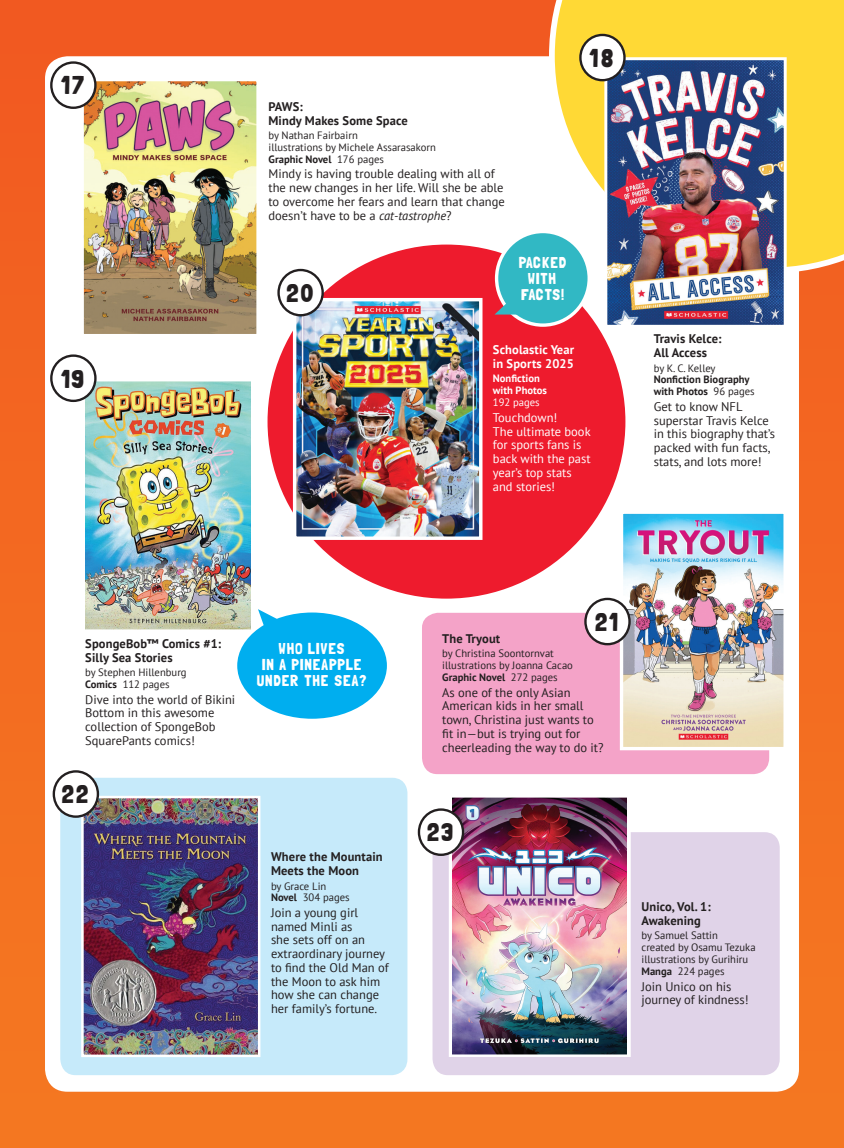
<style>
.page{position:relative;width:844px;height:1148px;background:#fff}
.page>*{position:absolute;margin:0;border:0;box-sizing:border-box;transform-origin:0 0}
.t1{font:25.38px "Londrina Solid";letter-spacing:.06em;color:#231f20}
.t2{font:15.75px "Londrina Solid";letter-spacing:.05em;color:#fff}
.t3{font:15.75px/15.8px "Londrina Solid";letter-spacing:.01em;color:#fff;text-align:center}
.t4{font:12.5px/13.8px "PT Sans";color:#231f20}
.t5{font:700 12.5px/13.8px "PT Sans";letter-spacing:.01em;color:#231f20}
.t6{font:12.5px/13.8px "PT Sans";color:#fff}
.t7{font:700 12.5px/13.8px "PT Sans";letter-spacing:.01em;color:#fff}
.t8{font:10.62px/11.9px "PT Sans";color:#231f20}
.t9{font:700 10.62px/11.9px "PT Sans";color:#231f20}
.t10{font:700 10.62px/11.9px "PT Sans";color:#fff}
.t11{font:10.62px "PT Sans";color:#fff}
.s1{font-weight:700}
.s2{font-style:italic}
.s3{font-weight:400}
</style>
<div class="page">
<div style="left:0;top:0;width:844px;height:1148px;background:linear-gradient(to bottom,#f15921,#f47921)"></div>
<div style="left:45px;top:56px;width:754px;height:1035px;background:#fff;border-radius:22px"></div>
<div style="left:60px;top:777px;width:347px;height:298px;background:#c6eafa;border-radius:16px"></div>
<div style="left:432px;top:832px;width:348px;height:243px;background:#e0d3e8;border-radius:16px"></div>
<div style="left:422px;top:613px;width:347px;height:161px;background:#f4a3c8;border-radius:16px"></div>
<svg style="left:549px;top:0;width:295px;height:273px"></svg>
<div style="left:265px;top:242px;width:363px;height:359px;background:#ee1b2d;border-radius:50%"></div>
<img style="left:291px;top:297px;width:192px;height:244px">
<img style="left:80px;top:794px;width:181px;height:263px">
<img style="left:79px;top:76px;width:178px;height:258px">
<img style="left:79px;top:381px;width:172px;height:249px">
<div style="left:279px;top:270px;width:44px;height:45px;background:#fff;border-radius:50%"></div>
<div style="left:277px;top:269px;width:47px;height:47px;border:2px solid #231f20;border-radius:50%"></div>
<div style="left:51px;top:63px;width:44px;height:45px;background:#fff;border-radius:50%"></div>
<div style="left:50px;top:61px;width:47px;height:48px;border:2px solid #231f20;border-radius:50%"></div>
<div style="left:51px;top:355px;width:44px;height:46px;background:#fff;border-radius:50%"></div>
<div style="left:50px;top:354px;width:47px;height:48px;border:2px solid #231f20;border-radius:50%"></div>
<div style="left:54px;top:771px;width:44px;height:45px;background:#fff;border-radius:50%"></div>
<div style="left:53px;top:770px;width:46px;height:47px;border:2px solid #231f20;border-radius:50%"></div>
<img style="left:603px;top:56px;width:185px;height:269px">
<img style="left:618px;top:513px;width:166px;height:239px">
<img style="left:449px;top:797px;width:182px;height:260px">
<div style="left:580px;top:35px;width:44px;height:45px;background:#fff;border-radius:50%"></div>
<div style="left:579px;top:34px;width:46px;height:47px;border:2px solid #231f20;border-radius:50%"></div>
<div style="left:585px;top:599px;width:44px;height:45px;background:#fff;border-radius:50%"></div>
<div style="left:584px;top:598px;width:47px;height:47px;border:2px solid #231f20;border-radius:50%"></div>
<div style="left:419px;top:809px;width:44px;height:45px;background:#fff;border-radius:50%"></div>
<div style="left:418px;top:808px;width:46px;height:48px;border:2px solid #231f20;border-radius:50%"></div>
<div style="left:496px;top:231px;width:93px;height:94px;background:#31b8c4;border-radius:50%"></div>
<div style="left:495px;top:230px;width:96px;height:97px;border:3px solid #fff;border-radius:50%"></div>
<svg style="left:495px;top:294px;width:19px;height:20px"></svg>
<div style="left:235px;top:611px;width:153px;height:109px;background:#00aeef;border-radius:50%"></div>
<div style="left:234px;top:609px;width:156px;height:113px;border:3px solid #fff;border-radius:50%"></div>
<svg style="left:258px;top:609px;width:26px;height:20px"></svg>
<h1 class="t1" style="left:61px;top:71px;width:24px">17</h1>
<h1 class="t1" style="left:61px;top:364px;width:25px">19</h1>
<p class="t5" style="left:268px;top:99px;width:141px">PAWS:<br>Mindy Makes Some Space</p>
<p class="t8" style="left:268px;top:129px;width:169px">by Nathan Fairbairn<br>illustrations by Michele Assarasakorn<br><span class="s1">Graphic Novel</span> 176 pages</p>
<p class="t4" style="left:268px;top:167px;width:238px">Mindy is having trouble dealing with all of the new changes in her life. Will she be able to overcome her fears and learn that change doesn’t have to be a <span class="s2">cat-tastrophe</span>?</p>
<h1 class="t1" style="left:286px;top:278px;width:29px">20</h1>
<p class="t3" style="left:519px;top:255px;width:49px">PACKE D<br>WITH<br>FACTS!</p>
<h1 class="t1" style="left:589px;top:43px;width:26px">18</h1>
<p class="t7" style="left:493px;top:342px;width:83px">Scholastic Year in Sports 2025</p>
<p class="t10" style="left:493px;top:372px;width:56px">Nonfiction with Photos</p>
<p class="t11" style="left:493px;top:395px;width:48px">192 pages</p>
<p class="t6" style="left:493px;top:410px;width:99px">Touchdown!<br>The ultimate book for sports fans is back with the past year’s top stats and stories!</p>
<p class="t5" style="left:654px;top:332px;width:69px">Travis Kelce:<br>All Access</p>
<p class="t8" style="left:654px;top:361px;width:63px">by K. C. Kelley</p>
<p class="t9" style="left:654px;top:373px;width:102px">Nonfiction Biography with Photos <span class="s3">96 pages</span></p>
<p class="t4" style="left:654px;top:399px;width:123px">Get to know NFL superstar Travis Kelce in this biography that’s packed with fun facts, stats, and lots more!</p>
<p class="t5" style="left:85px;top:636px;width:137px">SpongeBob™ Comics #1:<br>Silly Sea Stories</p>
<p class="t8" style="left:85px;top:666px;width:103px">by Stephen Hillenburg<br><span class="s1">Comics</span> 112 pages</p>
<p class="t4" style="left:85px;top:692px;width:151px">Dive into the world of Bikini<br>Bottom in this awesome collection of SpongeBob<br>SquarePants comics!</p>
<h1 class="t1" style="left:62px;top:779px;width:28px">22</h1>
<p class="t2" style="left:279px;top:639px;width:9px">WHO</p>
<p class="t2" style="left:308px;top:639px;width:30px">LIVES</p>
<p class="t2" style="left:262px;top:655px;width:100px">IN A PINEAPPLE</p>
<p class="t2" style="left:257px;top:671px;width:111px">UNDER THE SEA?</p>
<p class="t5" style="left:271px;top:849px;width:113px">Where the Mountain<br>Meets the Moon</p>
<p class="t8" style="left:271px;top:879px;width:80px">by Grace Lin<br><span class="s1">Novel</span> 304 pages</p>
<p class="t4" style="left:271px;top:905px;width:119px">Join a young girl named Minli as<br>she sets off on an extraordinary journey to find the Old Man of the Moon to ask him how she can change her family’s fortune.</p>
<h1 class="t1" style="left:595px;top:607px;width:25px">21</h1>
<p class="t5" style="left:442px;top:631px;width:59px">The Tryout</p>
<p class="t8" style="left:442px;top:647px;width:132px">by Christina Soontornvat illustrations by Joanna Cacao<br><span class="s1">Graphic Novel</span> 272 pages</p>
<p class="t4" style="left:442px;top:685px;width:163px">As one of the only Asian<br>American kids in her small town, Christina just wants to fit in—but is trying out for cheerleading the way to do it?</p>
<h1 class="t1" style="left:427px;top:817px;width:28px">23</h1>
<p class="t5" style="left:641px;top:899px;width:71px">Unico, Vol. 1:<br>Awakening</p>
<p class="t8" style="left:641px;top:929px;width:116px">by Samuel Sattin<br>created by Osamu Tezuka illustrations by Gurihiru<br><span class="s1">Manga</span> 224 pages</p>
<p class="t4" style="left:641px;top:979px;width:108px">Join Unico on his journey of kindness!</p>
</div>
